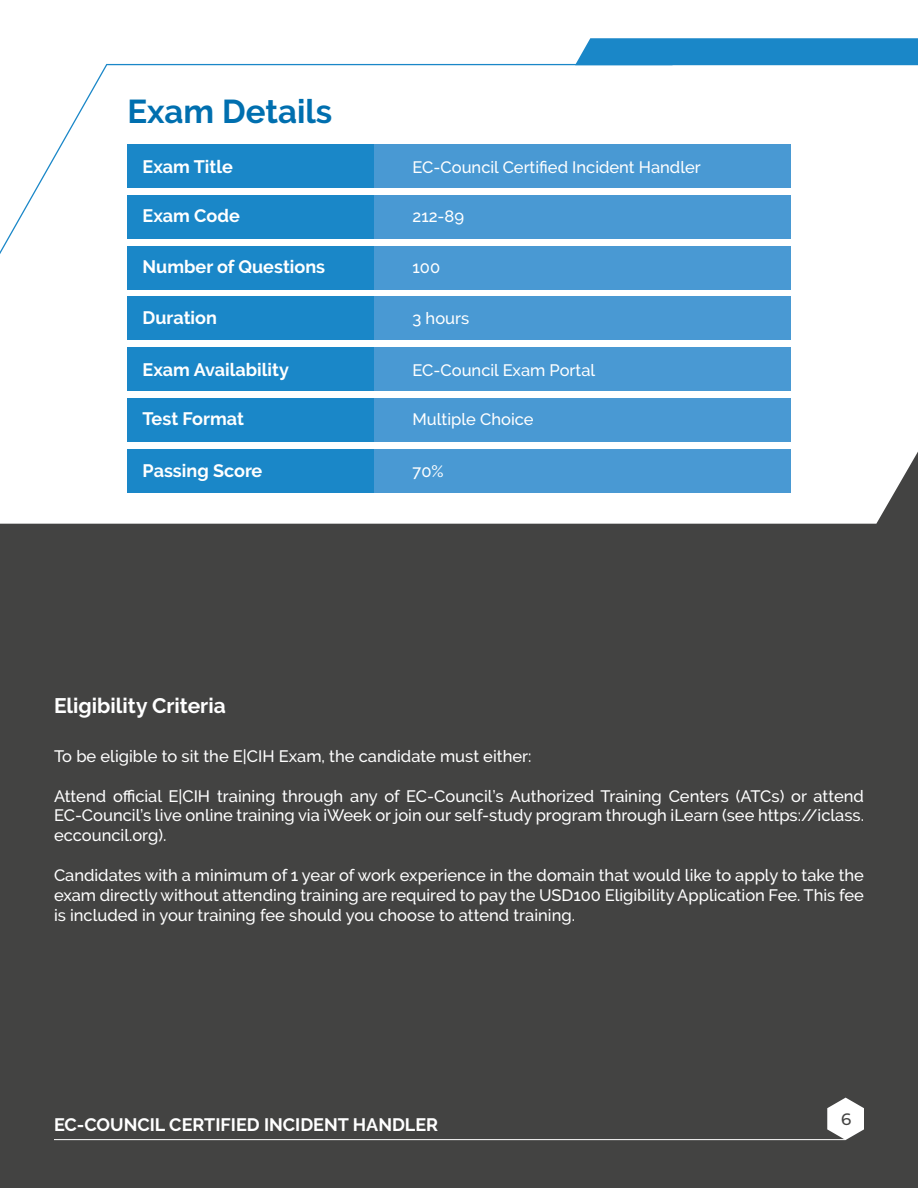
<style>
.page{position:relative;width:918px;height:1188px;background:#fff}
.page>*{position:absolute;margin:0;border:0;box-sizing:border-box;transform-origin:0 0}
.t1{font:700 33px "Raleway";color:#006faf}
.t2{font:700 21px "Raleway";color:#fff}
.t3{font:700 18px "Raleway";color:#fff}
.t4{font:500 16.5px/19.8px "Raleway";color:#fff;text-align:justify}
.t5{font:500 16.5px "Montserrat";color:#434342}
</style>
<div class="page">
<div style="left:0;top:452px;width:918px;height:736px;background:#434342"></div>
<svg style="left:0;top:64px;width:673px;height:190px"></svg>
<div style="left:575px;top:38px;width:343px;height:27px;background:#1a87c8"></div>
<div style="left:127px;top:145px;width:247px;height:43px;background:#1a87c8"></div>
<div style="left:127px;top:195px;width:247px;height:44px;background:#1a87c8"></div>
<div style="left:127px;top:246px;width:247px;height:43px;background:#1a87c8"></div>
<div style="left:127px;top:297px;width:247px;height:43px;background:#1a87c8"></div>
<div style="left:127px;top:348px;width:247px;height:43px;background:#1a87c8"></div>
<div style="left:127px;top:398px;width:247px;height:43px;background:#1a87c8"></div>
<div style="left:127px;top:449px;width:247px;height:43px;background:#1a87c8"></div>
<div style="left:374px;top:145px;width:417px;height:43px;background:#4999d3"></div>
<div style="left:374px;top:195px;width:417px;height:44px;background:#4999d3"></div>
<div style="left:374px;top:246px;width:417px;height:43px;background:#4999d3"></div>
<div style="left:374px;top:297px;width:417px;height:43px;background:#4999d3"></div>
<div style="left:374px;top:348px;width:417px;height:43px;background:#4999d3"></div>
<div style="left:374px;top:398px;width:417px;height:43px;background:#4999d3"></div>
<div style="left:374px;top:449px;width:417px;height:43px;background:#4999d3"></div>
<hr style="left:54px;top:1139px;width:792px;height:1px;background:#fff">
<svg style="left:827px;top:1098px;width:37px;height:42px"></svg>
<h1 class="t1" style="left:127px;top:93px;width:206px">Exam Details</h1>
<p class="t3" style="left:143px;top:157px;width:92px">Exam Title</p>
<p class="t4" style="left:413px;top:158px;width:290px">EC-Council Certified Incident Handler</p>
<p class="t3" style="left:143px;top:205px;width:99px">Exam Code</p>
<p class="t4" style="left:413px;top:206px;width:53px">212-89</p>
<p class="t3" style="left:143px;top:256px;width:184px">Number of Questions</p>
<p class="t4" style="left:413px;top:257px;width:29px">100</p>
<p class="t3" style="left:143px;top:308px;width:76px">Duration</p>
<p class="t4" style="left:413px;top:309px;width:58px">3 hours</p>
<p class="t3" style="left:143px;top:360px;width:148px">Exam Availability</p>
<p class="t4" style="left:413px;top:361px;width:184px">EC-Council Exam Portal</p>
<p class="t3" style="left:143px;top:408px;width:103px">Test Format</p>
<p class="t4" style="left:413px;top:409px;width:123px">Multiple Choice</p>
<p class="t3" style="left:143px;top:460px;width:121px">Passing Score</p>
<p class="t4" style="left:413px;top:461px;width:33px">70%</p>
<p class="t2" style="left:54px;top:694px;width:173px">Eligibility Criteria</p>
<p class="t4" style="left:54px;top:746px;width:479px">To be eligible to sit the E|CIH Exam, the candidate must either:</p>
<p class="t4" style="left:54px;top:786px;width:812px">Attend official E|CIH training through any of EC-Council’s Authorized Training Centers (ATCs) or attend EC-Council’s live online training via iWeek or join our self-study program through iLearn (see https://iclass. eccouncil.org).</p>
<p class="t4" style="left:54px;top:866px;width:812px">Candidates with a minimum of 1 year of work experience in the domain that would like to apply to take the exam directly without attending training are required to pay the USD100 Eligibility Application Fee. This fee is included in your training fee should you choose to attend training.</p>
<p class="t3" style="left:54px;top:1114px;width:386px">EC-COUNCIL CERTIFIED INCIDENT HANDLER</p>
<p class="t5" style="left:841px;top:1108px;width:12px">6</p>
</div>
